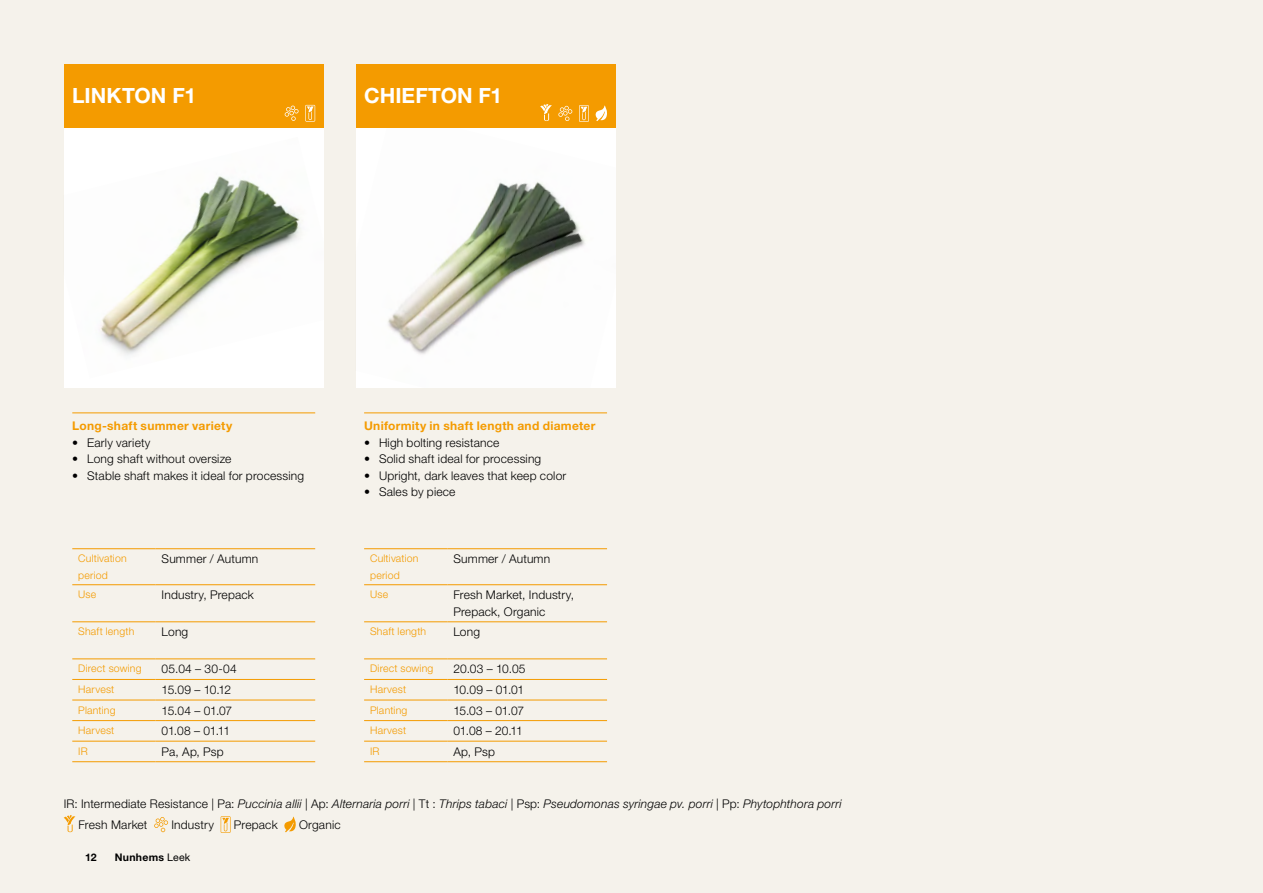
<style>
.page{position:relative;width:1263px;height:893px;background:#f5f2eb}
.page>*{position:absolute;margin:0;border:0;box-sizing:border-box;transform-origin:0 0}
.t1{font:700 21px "Helvetica Neue LT Std";color:#fff}
.t2{font:300 12px/16.5px "Helvetica Neue LT Std";letter-spacing:.015em;color:#000}
.t3{font:italic 300 12px/21.3px "Helvetica Neue LT Std";letter-spacing:.015em;color:#000}
.t4{font:700 12px "Helvetica Neue LT Std";letter-spacing:.025em;color:#f49b00}
.t5{font:300 10.5px/16.5px "Helvetica Neue LT Std";letter-spacing:.02em;color:#f49b00}
.t6{font:700 10.5px "Helvetica Neue LT Std";letter-spacing:.025em;color:#000}
.s1{font-style:normal}
.s2{font-weight:400}
</style>
<div class="page">
<div style="left:64px;top:128px;width:260px;height:259px;background:#fff"></div>
<img style="left:100px;top:176px;width:203px;height:180px">
<div style="left:64px;top:64px;width:260px;height:64px;background:#f49b00"></div>
<hr style="left:72px;top:413px;width:243px;height:1px;background:#f49b00">
<hr style="left:72px;top:548px;width:84px;height:1px;background:#f49b00">
<hr style="left:156px;top:548px;width:159px;height:1px;background:#f49b00">
<hr style="left:72px;top:584px;width:84px;height:1px;background:#f49b00">
<hr style="left:156px;top:584px;width:159px;height:1px;background:#f49b00">
<hr style="left:72px;top:622px;width:84px;height:1px;background:#f49b00">
<hr style="left:156px;top:622px;width:159px;height:1px;background:#f49b00">
<hr style="left:72px;top:659px;width:84px;height:1px;background:#f49b00">
<hr style="left:156px;top:659px;width:159px;height:1px;background:#f49b00">
<hr style="left:72px;top:679px;width:84px;height:1px;background:#f49b00">
<hr style="left:156px;top:679px;width:159px;height:1px;background:#f49b00">
<hr style="left:72px;top:700px;width:84px;height:1px;background:#f49b00">
<hr style="left:156px;top:700px;width:159px;height:1px;background:#f49b00">
<hr style="left:72px;top:720px;width:84px;height:1px;background:#f49b00">
<hr style="left:156px;top:720px;width:159px;height:1px;background:#f49b00">
<hr style="left:72px;top:741px;width:84px;height:1px;background:#f49b00">
<hr style="left:156px;top:741px;width:159px;height:1px;background:#f49b00">
<hr style="left:72px;top:761px;width:84px;height:1px;background:#f49b00">
<hr style="left:156px;top:761px;width:159px;height:1px;background:#f49b00">
<svg style="left:285px;top:106px;width:14px;height:15px"></svg>
<svg style="left:305px;top:105px;width:10px;height:17px"></svg>
<img style="left:356px;top:128px;width:259px;height:259px">
<div style="left:356px;top:64px;width:259px;height:64px;background:#f49b00"></div>
<hr style="left:364px;top:413px;width:243px;height:1px;background:#f49b00">
<hr style="left:364px;top:548px;width:83px;height:1px;background:#f49b00">
<hr style="left:447px;top:548px;width:160px;height:1px;background:#f49b00">
<hr style="left:364px;top:584px;width:83px;height:1px;background:#f49b00">
<hr style="left:447px;top:584px;width:160px;height:1px;background:#f49b00">
<hr style="left:364px;top:622px;width:83px;height:1px;background:#f49b00">
<hr style="left:447px;top:622px;width:160px;height:1px;background:#f49b00">
<hr style="left:364px;top:659px;width:83px;height:1px;background:#f49b00">
<hr style="left:447px;top:659px;width:160px;height:1px;background:#f49b00">
<hr style="left:364px;top:679px;width:83px;height:1px;background:#f49b00">
<hr style="left:447px;top:679px;width:160px;height:1px;background:#f49b00">
<hr style="left:364px;top:700px;width:83px;height:1px;background:#f49b00">
<hr style="left:447px;top:700px;width:160px;height:1px;background:#f49b00">
<hr style="left:364px;top:720px;width:83px;height:1px;background:#f49b00">
<hr style="left:447px;top:720px;width:160px;height:1px;background:#f49b00">
<hr style="left:364px;top:741px;width:83px;height:1px;background:#f49b00">
<hr style="left:447px;top:741px;width:160px;height:1px;background:#f49b00">
<hr style="left:364px;top:761px;width:83px;height:1px;background:#f49b00">
<hr style="left:447px;top:761px;width:160px;height:1px;background:#f49b00">
<svg style="left:540px;top:104px;width:12px;height:17px"></svg>
<svg style="left:558px;top:106px;width:14px;height:15px"></svg>
<svg style="left:579px;top:105px;width:10px;height:17px"></svg>
<svg style="left:595px;top:105px;width:12px;height:16px"></svg>
<svg style="left:64px;top:815px;width:11px;height:17px"></svg>
<svg style="left:154px;top:817px;width:14px;height:15px"></svg>
<svg style="left:221px;top:816px;width:10px;height:17px"></svg>
<svg style="left:284px;top:816px;width:12px;height:16px"></svg>
<h1 class="t1" style="left:72px;top:83px;width:125px">LINKTON F1</h1>
<h1 class="t1" style="left:364px;top:83px;width:140px">CHIEFTON F1</h1>
<p class="t4" style="left:72px;top:418px;width:161px">Long-shaft summer variety</p>
<p class="t2" style="left:72px;top:434px;width:80px">• Early variety</p>
<p class="t2" style="left:72px;top:450px;width:161px">• Long shaft without oversize</p>
<p class="t2" style="left:72px;top:467px;width:233px">• Stable shaft makes it ideal for processing</p>
<p class="t5" style="left:78px;top:550px;width:50px">Cultivation period</p>
<p class="t2" style="left:162px;top:550px;width:98px">Summer / Autumn</p>
<p class="t5" style="left:78px;top:586px;width:20px">Use</p>
<p class="t2" style="left:162px;top:586px;width:94px">Industry, Prepack</p>
<p class="t5" style="left:78px;top:623px;width:58px">Shaft length</p>
<p class="t2" style="left:162px;top:624px;width:28px">Long</p>
<p class="t5" style="left:78px;top:660px;width:65px">Direct sowing</p>
<p class="t2" style="left:162px;top:661px;width:77px">05.04 – 30-04</p>
<p class="t5" style="left:78px;top:681px;width:38px">Harvest</p>
<p class="t2" style="left:162px;top:681px;width:71px">15.09 – 10.12</p>
<p class="t5" style="left:78px;top:701px;width:39px">Planting</p>
<p class="t2" style="left:162px;top:702px;width:72px">15.04 – 01.07</p>
<p class="t5" style="left:78px;top:722px;width:38px">Harvest</p>
<p class="t2" style="left:162px;top:722px;width:70px">01.08 – 01.11</p>
<p class="t5" style="left:78px;top:742px;width:11px">IR</p>
<p class="t2" style="left:162px;top:743px;width:64px">Pa, Ap, Psp</p>
<p class="t4" style="left:364px;top:418px;width:233px">Uniformity in shaft length and diameter</p>
<p class="t2" style="left:364px;top:434px;width:137px">• High bolting resistance</p>
<p class="t2" style="left:364px;top:450px;width:179px">• Solid shaft ideal for processing</p>
<p class="t2" style="left:364px;top:467px;width:204px">• Upright, dark leaves that keep color</p>
<p class="t2" style="left:364px;top:483px;width:93px">• Sales by piece</p>
<p class="t5" style="left:370px;top:550px;width:50px">Cultivation period</p>
<p class="t2" style="left:453px;top:550px;width:98px">Summer / Autumn</p>
<p class="t5" style="left:370px;top:586px;width:20px">Use</p>
<p class="t2" style="left:453px;top:586px;width:122px">Fresh Market, Industry,<br>Prepack, Organic</p>
<p class="t5" style="left:370px;top:623px;width:58px">Shaft length</p>
<p class="t2" style="left:453px;top:624px;width:28px">Long</p>
<p class="t5" style="left:370px;top:660px;width:65px">Direct sowing</p>
<p class="t2" style="left:453px;top:661px;width:74px">20.03 – 10.05</p>
<p class="t5" style="left:370px;top:681px;width:38px">Harvest</p>
<p class="t2" style="left:453px;top:681px;width:72px">10.09 – 01.01</p>
<p class="t5" style="left:370px;top:701px;width:39px">Planting</p>
<p class="t2" style="left:453px;top:702px;width:72px">15.03 – 01.07</p>
<p class="t5" style="left:370px;top:722px;width:38px">Harvest</p>
<p class="t2" style="left:453px;top:722px;width:71px">01.08 – 20.11</p>
<p class="t5" style="left:370px;top:742px;width:11px">IR</p>
<p class="t2" style="left:453px;top:743px;width:43px">Ap, Psp</p>
<p class="t3" style="left:79px;top:793px;width:765px;text-indent:-15px"><span class="s1">IR: Intermediate Resistance | Pa:</span> Puccinia allii <span class="s1">| Ap:</span> Alternaria porri <span class="s1">| Tt :</span> Thrips tabaci <span class="s1">| Psp:</span> Pseudomonas syringae pv. porri <span class="s1">| Pp:</span> Phytophthora porri<br><span class="s1">Fresh Market</span></p>
<p class="t2" style="left:171px;top:816px;width:44px">Industry</p>
<p class="t2" style="left:234px;top:816px;width:45px">Prepack</p>
<p class="t2" style="left:299px;top:816px;width:43px">Organic</p>
<p class="t6" style="left:85px;top:851px;width:13px">12</p>
<p class="t6" style="left:115px;top:851px;width:77px">Nunhems <span class="s2">Leek</span></p>
</div>
